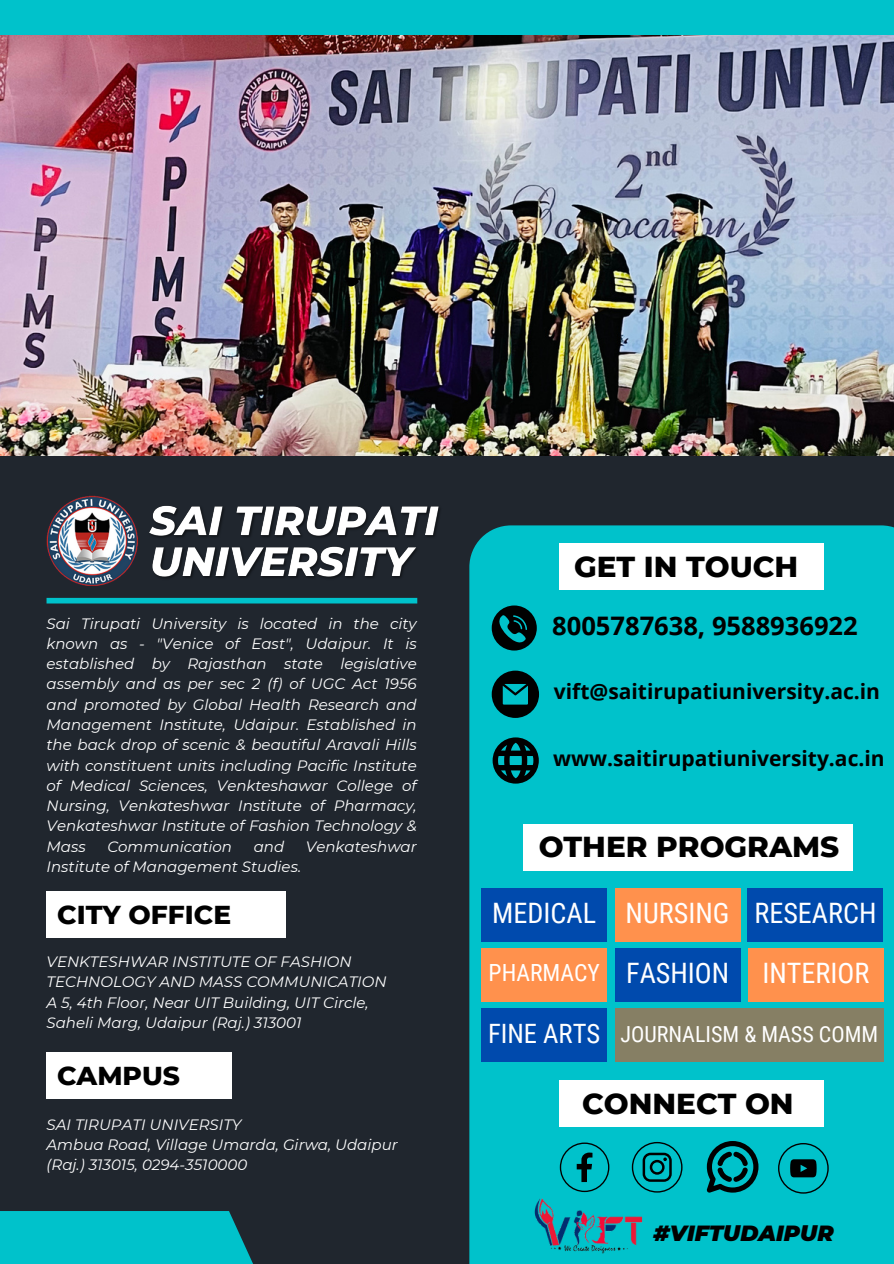
<style>
.page{position:relative;width:894px;height:1264px;background:#fff}
.page>*{position:absolute;margin:0;border:0;box-sizing:border-box;transform-origin:0 0}
.t1{font:800 29.4px "Montserrat";color:#000}
.t2{font:28.2px "Roboto Condensed";color:#fff}
.t3{font:26.7px "Roboto Condensed";color:#fff}
.t4{font:800 26.4px "Montserrat";color:#000}
.t5{font:700 25.5px "Open Sans";color:#000}
.t6{font:23.55px "Roboto Condensed";color:#fff}
.t7{font:22.05px "Roboto Condensed";color:#fff}
.t8{font:italic 900 21.9px "Montserrat";color:#000}
.t9{font:700 21px "Open Sans";color:#000}
.t10{font:italic 15px/20.2px "Montserrat";color:#fff}
</style>
<div class="page">
<div style="left:0;top:0;width:893px;height:1263px;background:#20262e"></div>
<img style="left:0;top:35px;width:893px;height:420px">
<div style="left:46px;top:598px;width:371px;height:5px;background:#00c2cb"></div>
<div style="left:46px;top:891px;width:240px;height:46px;background:#fff"></div>
<div style="left:46px;top:1052px;width:185px;height:47px;background:#fff"></div>
<div style="left:469px;top:525px;width:424px;height:738px;background:#00c2cb"></div>
<div style="left:558px;top:543px;width:265px;height:46px;background:#fff"></div>
<div style="left:558px;top:1080px;width:265px;height:46px;background:#fff"></div>
<div style="left:0;top:1210px;width:269px;height:53px;background:#00c2cb"></div>
<svg style="left:559px;top:1142px;width:50px;height:50px;background:#00a0a7"></svg>
<svg style="left:631px;top:1141px;width:51px;height:51px;background:#0098a0"></svg>
<svg style="left:777px;top:1142px;width:51px;height:51px;background:#009298"></svg>
<div style="left:522px;top:823px;width:330px;height:47px;background:#fff"></div>
<div style="left:481px;top:887px;width:126px;height:54px;background:#004aad"></div>
<div style="left:614px;top:887px;width:126px;height:54px;background:#ff914d"></div>
<div style="left:747px;top:887px;width:136px;height:54px;background:#004aad"></div>
<div style="left:481px;top:948px;width:126px;height:53px;background:#ff914d"></div>
<div style="left:615px;top:948px;width:125px;height:53px;background:#004aad"></div>
<div style="left:748px;top:948px;width:135px;height:53px;background:#ff914d"></div>
<div style="left:481px;top:1008px;width:126px;height:54px;background:#004aad"></div>
<div style="left:615px;top:1008px;width:268px;height:54px;background:#867f64"></div>
<div style="left:0;top:0;width:893px;height:35px;background:#00c2cb"></div>
<img style="left:531px;top:1195px;width:118px;height:59px">
<img style="left:164px;top:505px;width:276px;height:73px">
<img style="left:46px;top:495px;width:118px;height:91px">
<svg style="left:492px;top:737px;width:46px;height:46px;background:#004b4e"></svg>
<svg style="left:491px;top:670px;width:48px;height:48px;background:#005357"></svg>
<svg style="left:491px;top:605px;width:45px;height:45px;background:#00474a"></svg>
<svg style="left:706px;top:1140px;width:52px;height:52px;background:#006e73"></svg>
<svg style="left:344px;top:277px;width:17px;height:10px"></svg>
<p class="t10" style="left:46px;top:613px;width:371px;text-align:justify">Sai Tirupati University is located in the city known as - "Venice of East", Udaipur. It is established by Rajasthan state legislative assembly and as per sec 2 (f) of UGC Act 1956 and promoted by Global Health Research and Management Institute, Udaipur. Established in the back drop of scenic &amp; beautiful Aravali Hills with constituent units including Pacific Institute of Medical Sciences, Venkteshawar College of Nursing, Venkateshwar Institute of Pharmacy, Venkateshwar Institute of Fashion Technology &amp; Mass</p>
<p class="t10" style="left:107px;top:836px;width:126px">Communication</p>
<p class="t10" style="left:254px;top:836px;width:32px">and</p>
<p class="t10" style="left:306px;top:836px;width:112px">Venkateshwar</p>
<p class="t10" style="left:46px;top:856px;width:256px">Institute of Management Studies.</p>
<p class="t4" style="left:57px;top:898px;width:175px">CITY OFFICE</p>
<p class="t10" style="left:46px;top:951px;width:341px">VENKTESHWAR INSTITUTE OF FASHION<br>TECHNOLOGY AND MASS COMMUNICATION</p>
<p class="t10" style="left:46px;top:992px;width:324px">A 5, 4th Floor, Near UIT Building, UIT Circle,<br>Saheli Marg, Udaipur (Raj.) 313001</p>
<p class="t4" style="left:57px;top:1059px;width:124px">CAMPUS</p>
<p class="t10" style="left:46px;top:1114px;width:196px">SAI TIRUPATI UNIVERSITY</p>
<p class="t10" style="left:46px;top:1134px;width:352px">Ambua Road, Village Umarda, Girwa, Udaipur (Raj.) 313015, 0294-3510000</p>
<p class="t1" style="left:574px;top:548px;width:226px">GET IN TOUCH</p>
<p class="t5" style="left:552px;top:608px;width:307px">8005787638, 9588936922</p>
<p class="t9" style="left:553px;top:676px;width:327px">vift@saitirupatiuniversity.ac.in</p>
<p class="t9" style="left:553px;top:743px;width:333px">www.saitirupatiuniversity.ac.in</p>
<p class="t1" style="left:538px;top:828px;width:302px">OTHER PROGRAMS</p>
<p class="t2" style="left:492px;top:896px;width:105px">MEDICAL</p>
<p class="t2" style="left:625px;top:896px;width:105px">NURSING</p>
<p class="t2" style="left:754px;top:896px;width:123px">RESEARCH</p>
<p class="t6" style="left:488px;top:958px;width:113px">PHARMACY</p>
<p class="t2" style="left:626px;top:956px;width:105px">FASHION</p>
<p class="t2" style="left:762px;top:956px;width:108px">INTERIOR</p>
<p class="t3" style="left:488px;top:1018px;width:114px">FINE ARTS</p>
<p class="t7" style="left:620px;top:1021px;width:259px">JOURNALISM &amp; MASS COMM</p>
<p class="t1" style="left:582px;top:1085px;width:213px">CONNECT ON</p>
<p class="t8" style="left:653px;top:1219px;width:182px">#VIFTUDAIPUR</p>
</div>
